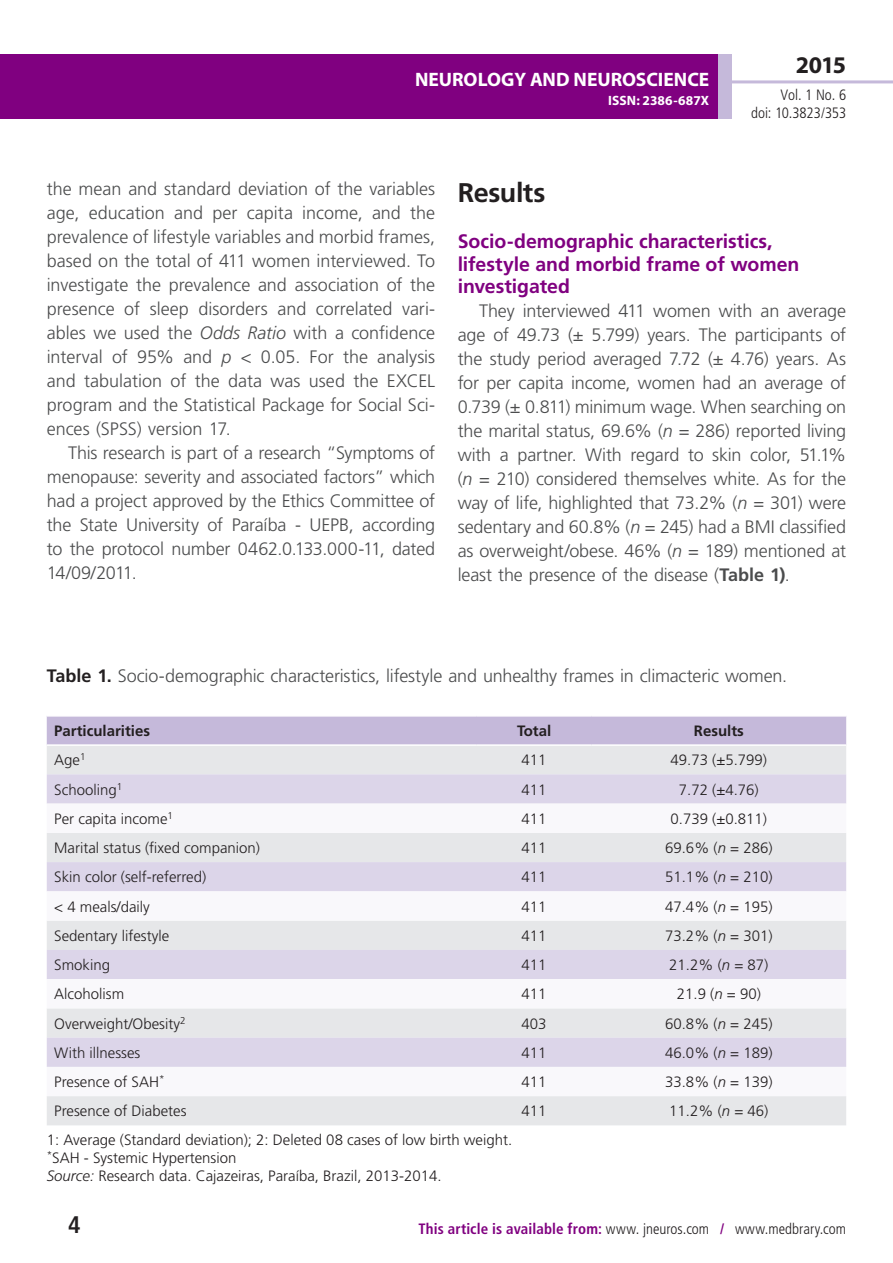
<style>
.page{position:relative;width:893px;height:1263px;background:#fff}
.page>*{position:absolute;margin:0;border:0;box-sizing:border-box;transform-origin:0 0}
._02-Subtit{font:700 27px "Frutiger LT Std";letter-spacing:-.02em;color:#231f20}
.t1{font:700 24px "Myriad Pro";color:#231f20}
.t2{font:700 condensed 24px "Frutiger LT Std";color:#231f20}
._02a-Subtit_B{font:700 19.5px/22.5px "Frutiger LT Std";color:#800080}
.t3{font:700 19.5px "Myriad Pro";letter-spacing:-.005em;color:#fff}
._01-txt_80{font:300 18px/24px "Frutiger LT Std";letter-spacing:-.01em;color:#4b4c4d;text-align:justify}
.t4{font:300 15px "Frutiger LT Std";color:#231f20}
.t5{font:300 condensed 15px/18px "Frutiger LT Std";color:#231f20;text-align:right}
.t6{font:700 15px "Frutiger LT Std";color:#231f20}
.t7{font:700 13.5px "Myriad Pro";letter-spacing:.005em;color:#fff}
.s1{font-style:italic}
.s2{font-weight:700}
.s3{font-weight:700;color:#231f20}
.s4{font-weight:700;color:#800080}
</style>
<div class="page">
<div style="left:0;top:54px;width:785px;height:65px;background:#800080"></div>
<div style="left:732px;top:36px;width:161px;height:94px;background:#fff"></div>
<div style="left:718px;top:54px;width:14px;height:65px;background:#c5b9da"></div>
<hr style="left:730px;top:80px;width:163px;height:3px;background:#c5b9da">
<div style="left:47px;top:717px;width:799px;height:27px;background:#c5b9da"></div>
<div style="left:47px;top:746px;width:799px;height:379px;background:#e6e7e9"></div>
<div style="left:47px;top:774px;width:799px;height:30px;background:#dcd5e9"></div>
<svg style="left:47px;top:804px;width:799px;height:292px"></svg>
<p class="t3" style="left:415px;top:66px;width:296px">NEUROLOGY AND NEUROSCIENCE</p>
<p class="t7" style="left:608px;top:92px;width:102px">ISSN: 2386-687X</p>
<h2 class="t1" style="left:796px;top:49px;width:52px">2015</h2>
<p class="t5" style="left:751px;top:86px;width:97px">Vol. 1 No. 6<br>doi: 10.3823/353</p>
<p class="_01-txt_80" style="left:47px;top:177px;width:390px">the mean and standard deviation of the variables age, education and per capita income, and the prevalence of lifestyle variables and morbid frames, based on the total of 411 women interviewed. To investigate the prevalence and association of the presence of sleep disorders and correlated vari&shy;ables we used the <span class="s1">Odds Ratio</span> with a confidence interval of 95% and <span class="s1">p</span> &lt; 0.05. For the analysis and tabulation of the data was used the EXCEL program and the Statistical Package for Social Sci&shy;ences (SPSS) version 17.</p>
<p class="_01-txt_80" style="left:47px;top:441px;width:390px;text-indent:21px">This research is part of a research “Symptoms of menopause: severity and associated factors” which had a project approved by the Ethics Committee of the State University of Paraíba - UEPB, according to the protocol number 0462.0.133.000-11, dated 14/09/2011.</p>
<p class="_02-Subtit" style="left:458px;top:176px;width:89px">Results</p>
<p class="_02a-Subtit_B" style="left:458px;top:230px;width:343px">Socio-demographic characteristics, lifestyle and morbid frame of women investigated</p>
<p class="_01-txt_80" style="left:458px;top:299px;width:390px;text-indent:21px">They interviewed 411 women with an average age of 49.73 (± 5.799) years. The participants of the study period averaged 7.72 (± 4.76) years. As for per capita income, women had an average of 0.739 (± 0.811) minimum wage. When searching on the marital status, 69.6% (<span class="s1">n</span> = 286) reported living with a partner. With regard to skin color, 51.1% (<span class="s1">n</span> = 210) considered themselves white. As for the way of life, highlighted that 73.2% (<span class="s1">n</span> = 301) were sedentary and 60.8% (<span class="s1">n</span> = 245) had a BMI classified as overweight/obese. 46% (<span class="s1">n</span> = 189) mentioned at least the presence of the disease (<span class="s2">Table 1)</span>.</p>
<p class="_01-txt_80" style="left:47px;top:664px;width:742px"><span class="s3">Table 1.</span> Socio-demographic characteristics, lifestyle and unhealthy frames in climacteric women.</p>
<p class="t6" style="left:54px;top:722px;width:97px">Particularities</p>
<p class="t6" style="left:517px;top:722px;width:36px">Total</p>
<p class="t6" style="left:694px;top:722px;width:51px">Results</p>
<p class="t4" style="left:54px;top:752px;width:33px">Age<sup>1</sup></p>
<p class="t4" style="left:522px;top:752px;width:27px">411</p>
<p class="t4" style="left:670px;top:752px;width:98px">49.73 (±5.799)</p>
<p class="t4" style="left:54px;top:781px;width:70px">Schooling<sup>1</sup></p>
<p class="t4" style="left:522px;top:781px;width:27px">411</p>
<p class="t4" style="left:679px;top:781px;width:81px">7.72 (±4.76)</p>
<p class="t4" style="left:54px;top:810px;width:120px">Per capita income<sup>1</sup></p>
<p class="t4" style="left:522px;top:810px;width:27px">411</p>
<p class="t4" style="left:670px;top:810px;width:98px">0.739 (±0.811)</p>
<p class="t4" style="left:54px;top:839px;width:207px">Marital status (fixed companion)</p>
<p class="t4" style="left:522px;top:839px;width:27px">411</p>
<p class="t4" style="left:665px;top:839px;width:109px">69.6% (<span class="s1">n</span> = 286)</p>
<p class="t4" style="left:54px;top:869px;width:153px">Skin color (self-referred)</p>
<p class="t4" style="left:522px;top:869px;width:27px">411</p>
<p class="t4" style="left:665px;top:869px;width:109px">51.1% (<span class="s1">n</span> = 210)</p>
<p class="t4" style="left:54px;top:898px;width:97px">&lt; 4 meals/daily</p>
<p class="t4" style="left:522px;top:898px;width:27px">411</p>
<p class="t4" style="left:665px;top:898px;width:109px">47.4% (<span class="s1">n</span> = 195)</p>
<p class="t4" style="left:54px;top:927px;width:116px">Sedentary lifestyle</p>
<p class="t4" style="left:522px;top:927px;width:27px">411</p>
<p class="t4" style="left:665px;top:927px;width:109px">73.2% (<span class="s1">n</span> = 301)</p>
<p class="t4" style="left:54px;top:956px;width:57px">Smoking</p>
<p class="t4" style="left:522px;top:956px;width:27px">411</p>
<p class="t4" style="left:669px;top:956px;width:101px">21.2% (<span class="s1">n</span> = 87)</p>
<p class="t4" style="left:54px;top:986px;width:72px">Alcoholism</p>
<p class="t4" style="left:522px;top:986px;width:27px">411</p>
<p class="t4" style="left:677px;top:986px;width:86px">21.9 (<span class="s1">n</span> = 90)</p>
<p class="t4" style="left:54px;top:1015px;width:133px">Overweight/Obesity<sup>2</sup></p>
<p class="t4" style="left:522px;top:1015px;width:27px">403</p>
<p class="t4" style="left:665px;top:1015px;width:109px">60.8% (<span class="s1">n</span> = 245)</p>
<p class="t4" style="left:54px;top:1044px;width:88px">With illnesses</p>
<p class="t4" style="left:522px;top:1044px;width:27px">411</p>
<p class="t4" style="left:665px;top:1044px;width:109px">46.0% (<span class="s1">n</span> = 189)</p>
<p class="t4" style="left:54px;top:1073px;width:112px">Presence of SAH<sup>*</sup></p>
<p class="t4" style="left:522px;top:1073px;width:27px">411</p>
<p class="t4" style="left:665px;top:1073px;width:109px">33.8% (<span class="s1">n</span> = 139)</p>
<p class="t4" style="left:54px;top:1103px;width:134px">Presence of Diabetes</p>
<p class="t4" style="left:522px;top:1103px;width:27px">411</p>
<p class="t4" style="left:669px;top:1103px;width:101px">11.2% (<span class="s1">n</span> = 46)</p>
<p class="t4" style="left:47px;top:1131px;width:467px">1: Average (Standard deviation); 2: Deleted 08 cases of low birth weight.</p>
<p class="t4" style="left:47px;top:1149px;width:191px"><sup>*</sup>SAH - Systemic Hypertension</p>
<p class="t4" style="left:47px;top:1167px;width:396px"><span class="s1">Source:</span> Research data. Cajazeiras, Paraíba, Brazil, 2013-2014.</p>
<h2 class="t2" style="left:68px;top:1210px;width:14px">4</h2>
<p class="t5" style="left:418px;top:1219px;width:429px"><span class="s4">This article is available from:</span> www. jneuros.com <span class="s4">/</span> www.medbrary.com</p>
</div>
